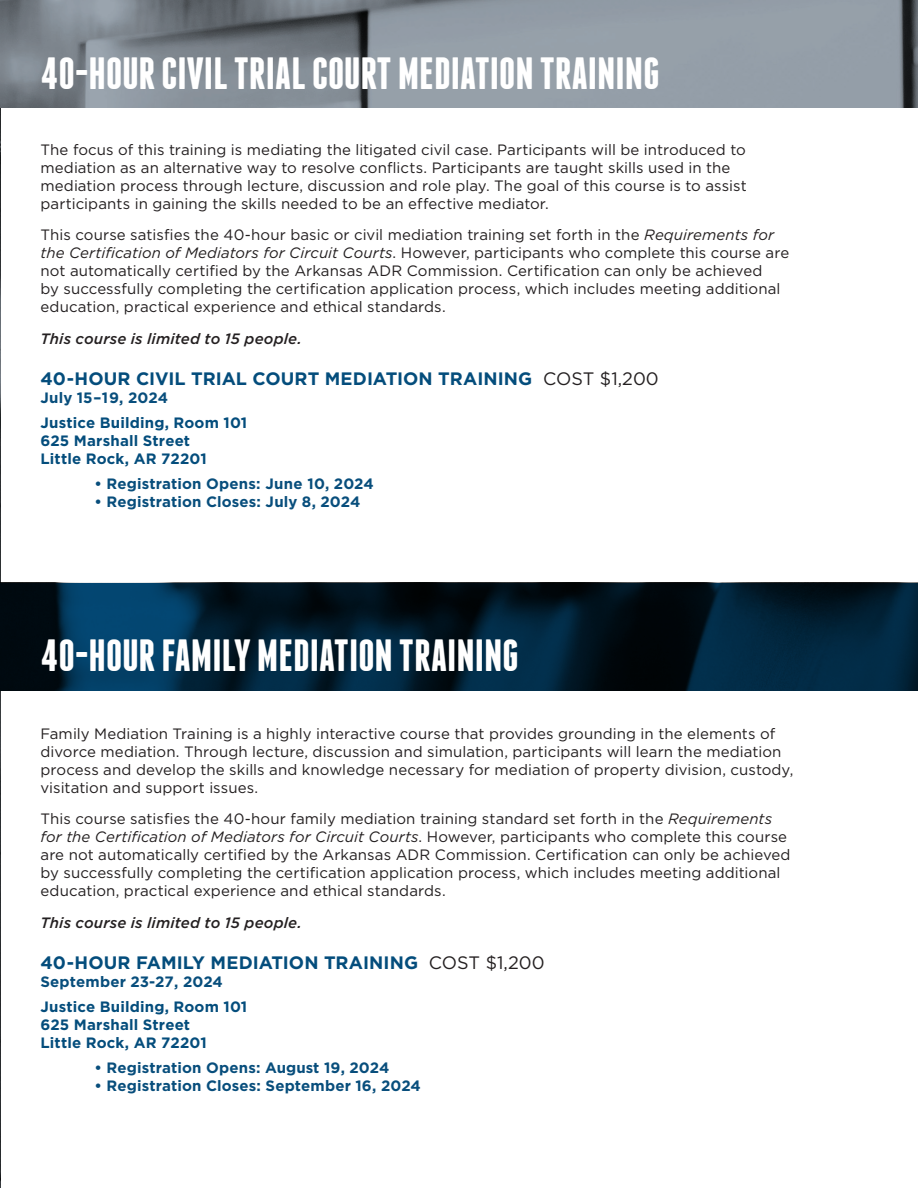
<style>
.page{position:relative;width:918px;height:1188px;background:#fff}
.page>*{position:absolute;margin:0;border:0;box-sizing:border-box;transform-origin:0 0}
.t1{font:700 45px "Franchise";color:#fff}
.t2{font:700 18px "Gotham";letter-spacing:.005em;color:#044d7c}
.t3{font:15px/18px "Gotham";letter-spacing:.005em;color:#231f20}
.t4{font:700 15px "Gotham";letter-spacing:.01em;color:#084e7c}
.t5{font:700 15px "Gotham";letter-spacing:.01em;color:#044d7c}
.t6{font:italic 500 15px "Gotham";letter-spacing:.01em;color:#242021}
.s1{font-style:italic}
.s2{font-weight:400;color:#242021}
</style>
<div class="page">
<img style="left:0;top:108px;width:1px;height:1080px">
<img style="left:0;top:0;width:918px;height:108px">
<img style="left:0;top:583px;width:918px;height:108px">
<p class="t1" style="left:41px;top:52px;width:620px">40-HOUR CIVIL TRIAL COURT MEDIATION TRAINING</p>
<p class="t3" style="left:40px;top:140px;width:708px">The focus of this training is mediating the litigated civil case. Participants will be introduced to mediation as an alternative way to resolve conflicts. Participants are taught skills used in the mediation process through lecture, discussion and role play. The goal of this course is to assist participants in gaining the skills needed to be an effective mediator.</p>
<p class="t3" style="left:40px;top:225px;width:750px">This course satisfies the 40-hour basic or civil mediation training set forth in the <span class="s1">Requirements for the Certification of Mediators for Circuit Courts</span>. However, participants who complete this course are not automatically certified by the Arkansas ADR Commission. Certification can only be achieved<br>by successfully completing the certification application process, which includes meeting additional education, practical experience and ethical standards.</p>
<p class="t6" style="left:40px;top:330px;width:263px">This course is limited to 15 people.</p>
<p class="t2" style="left:40px;top:369px;width:620px">40-HOUR CIVIL TRIAL COURT MEDIATION TRAINING <span class="s2">COST $1,200</span></p>
<p class="t4" style="left:40px;top:389px;width:129px">July 15–19, 2024</p>
<p class="t5" style="left:40px;top:414px;width:208px">Justice Building, Room 101</p>
<p class="t5" style="left:40px;top:432px;width:151px">625 Marshall Street</p>
<p class="t5" style="left:40px;top:450px;width:168px">Little Rock, AR 72201</p>
<p class="t4" style="left:94px;top:475px;width:281px">• Registration Opens: June 10, 2024</p>
<p class="t4" style="left:94px;top:493px;width:267px">• Registration Closes: July 8, 2024</p>
<p class="t1" style="left:41px;top:635px;width:479px">40-HOUR FAMILY MEDIATION TRAINING</p>
<p class="t3" style="left:40px;top:724px;width:754px">Family Mediation Training is a highly interactive course that provides grounding in the elements of divorce mediation. Through lecture, discussion and simulation, participants will learn the mediation process and develop the skills and knowledge necessary for mediation of property division, custody, visitation and support issues.</p>
<p class="t3" style="left:40px;top:810px;width:752px">This course satisfies the 40-hour family mediation training standard set forth in the <span class="s1">Requirements for the Certification of Mediators for Circuit Courts</span>. However, participants who complete this course are not automatically certified by the Arkansas ADR Commission. Certification can only be achieved by successfully completing the certification application process, which includes meeting additional education, practical experience and ethical standards.</p>
<p class="t6" style="left:40px;top:914px;width:263px">This course is limited to 15 people.</p>
<p class="t2" style="left:40px;top:953px;width:506px">40-HOUR FAMILY MEDIATION TRAINING <span class="s2">COST $1,200</span></p>
<p class="t4" style="left:40px;top:973px;width:184px">September 23-27, 2024</p>
<p class="t5" style="left:40px;top:998px;width:208px">Justice Building, Room 101</p>
<p class="t5" style="left:40px;top:1016px;width:151px">625 Marshall Street</p>
<p class="t5" style="left:40px;top:1034px;width:168px">Little Rock, AR 72201</p>
<p class="t4" style="left:94px;top:1059px;width:296px">• Registration Opens: August 19, 2024</p>
<p class="t4" style="left:94px;top:1077px;width:328px">• Registration Closes: September 16, 2024</p>
</div>
